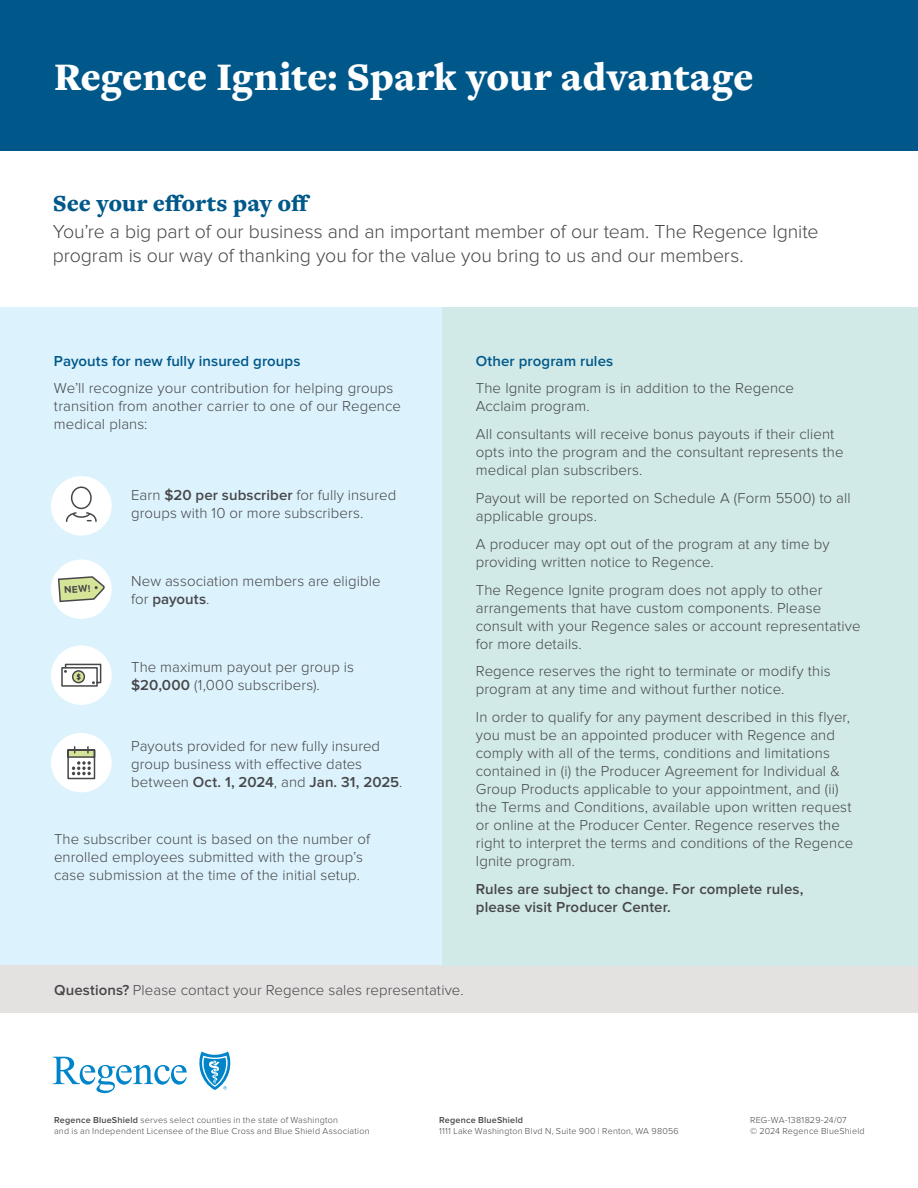
<style>
.page{position:relative;width:918px;height:1188px;background:#fff}
.page>*{position:absolute;margin:0;border:0;box-sizing:border-box;transform-origin:0 0}
.t1{font:900 40.5px "Freight Text Pro";color:#fff}
.t2{font:900 24px "Freight Text Pro";letter-spacing:.005em;color:#00588a}
.t3{font:300 19.5px/24px "Proxima Nova";letter-spacing:-.005em;color:#474749}
.t4{font:300 15px/18px "Proxima Nova";letter-spacing:.005em;color:#474749}
.t5{font:600 15px/18px "Proxima Nova";letter-spacing:.005em;color:#474749}
.t6{font:600 15px "Proxima Nova";letter-spacing:.005em;color:#00588a}
.t7{font:700 10.05px "Proxima Nova";color:#474749}
.t8{font:300 9px/10.5px "Proxima Nova";letter-spacing:.025em;color:#474749}
.t9{font:600 9px "Proxima Nova";letter-spacing:.025em;color:#474749}
.s1{font-weight:600}
</style>
<div class="page">
<div style="left:0;top:307px;width:442px;height:659px;background:#dcf2fc"></div>
<div style="left:0;top:966px;width:918px;height:47px;background:#e4e1e1"></div>
<div style="left:442px;top:307px;width:476px;height:659px;background:#d1e9e7"></div>
<div style="left:0;top:0;width:918px;height:151px;background:#00588a"></div>
<div style="left:51px;top:476px;width:61px;height:60px;background:#fff;border-radius:50%"></div>
<div style="left:51px;top:559px;width:61px;height:60px;background:#fff;border-radius:50%"></div>
<div style="left:51px;top:645px;width:61px;height:60px;background:#fff;border-radius:50%"></div>
<div style="left:51px;top:733px;width:61px;height:59px;background:#fff;border-radius:50%"></div>
<div style="left:71px;top:486px;width:21px;height:23px;border:2px solid #474749;border-radius:50%"></div>
<svg style="left:66px;top:512px;width:31px;height:10px"></svg>
<svg style="left:58px;top:577px;width:46px;height:26px"></svg>
<svg style="left:61px;top:663px;width:41px;height:24px"></svg>
<svg style="left:67px;top:746px;width:29px;height:34px"></svg>
<svg style="left:199px;top:1052px;width:32px;height:38px"></svg>
<svg style="left:53px;top:1057px;width:134px;height:36px"></svg>
<h1 class="t1" style="left:54px;top:49px;width:701px">Regence Ignite: Spark your advantage</h1>
<h2 class="t2" style="left:53px;top:187px;width:259px">See your efforts pay off</h2>
<h3 class="t3" style="left:53px;top:220px;width:767px">You’re a big part of our business and an important member of our team. The Regence Ignite program is our way of thanking you for the value you bring to us and our members.</h3>
<p class="t6" style="left:54px;top:352px;width:248px">Payouts for new fully insured groups</p>
<p class="t4" style="left:54px;top:380px;width:349px">We’ll recognize your contribution for helping groups transition from another carrier to one of our Regence medical plans:</p>
<p class="t7" style="left:64px;top:584px;width:28px;rotate:-4deg">NEW!</p>
<p class="t4" style="left:131px;top:486px;width:267px">Earn <span class="s1">$20 per subscriber</span> for fully insured groups with 10 or more subscribers.</p>
<p class="t4" style="left:131px;top:572px;width:251px">New association members are eligible for <span class="s1">payouts</span>.</p>
<p class="t4" style="left:131px;top:658px;width:224px">The maximum payout per group is <span class="s1">$20,000</span> (1,000 subscribers).</p>
<p class="t4" style="left:131px;top:737px;width:273px">Payouts provided for new fully insured group business with effective dates between <span class="s1">Oct. 1, 2024</span>, and <span class="s1">Jan. 31, 2025</span>.</p>
<p class="t4" style="left:54px;top:830px;width:317px">The subscriber count is based on the number of enrolled employees submitted with the group’s case submission at the time of the initial setup.</p>
<p class="t6" style="left:476px;top:352px;width:139px">Other program rules</p>
<p class="t4" style="left:476px;top:380px;width:320px">The Ignite program is in addition to the Regence<br>Acclaim program.</p>
<p class="t4" style="left:476px;top:426px;width:369px">All consultants will receive bonus payouts if their client opts into the program and the consultant represents the medical plan subscribers.</p>
<p class="t4" style="left:476px;top:489px;width:376px">Payout will be reported on Schedule A (Form 5500) to all applicable groups.</p>
<p class="t4" style="left:476px;top:535px;width:355px">A producer may opt out of the program at any time by providing written notice to Regence.</p>
<p class="t4" style="left:476px;top:581px;width:386px">The Regence Ignite program does not apply to other arrangements that have custom components. Please consult with your Regence sales or account representative for more details.</p>
<p class="t4" style="left:476px;top:663px;width:356px">Regence reserves the right to terminate or modify this program at any time and without further notice.</p>
<p class="t4" style="left:476px;top:709px;width:379px">In order to qualify for any payment described in this flyer, you must be an appointed producer with Regence and comply with all of the terms, conditions and limitations contained in (i) the Producer Agreement for Individual &amp; Group Products applicable to your appointment, and (ii) the Terms and Conditions, available upon written request or online at the Producer Center. Regence reserves the right to interpret the terms and conditions of the Regence Ignite program.</p>
<p class="t5" style="left:476px;top:880px;width:329px">Rules are subject to change. For complete rules, please visit Producer Center.</p>
<p class="t4" style="left:54px;top:982px;width:411px"><span class="s1">Questions?</span> Please contact your Regence sales representative.</p>
<p class="t8" style="left:439px;top:1126px;width:241px">1111 Lake Washington Blvd N, Suite 900 | Renton, WA 98056</p>
<p class="t8" style="left:750px;top:1115px;width:116px">REG-WA-1381829-24/07<br>© 2024 Regence BlueShield</p>
<p class="t8" style="left:54px;top:1115px;width:317px"><span class="s1">Regence BlueShield</span> serves select counties in the state of Washington<br>and is an Independent Licensee of the Blue Cross and Blue Shield Association</p>
<p class="t9" style="left:439px;top:1115px;width:86px">Regence BlueShield</p>
</div>
